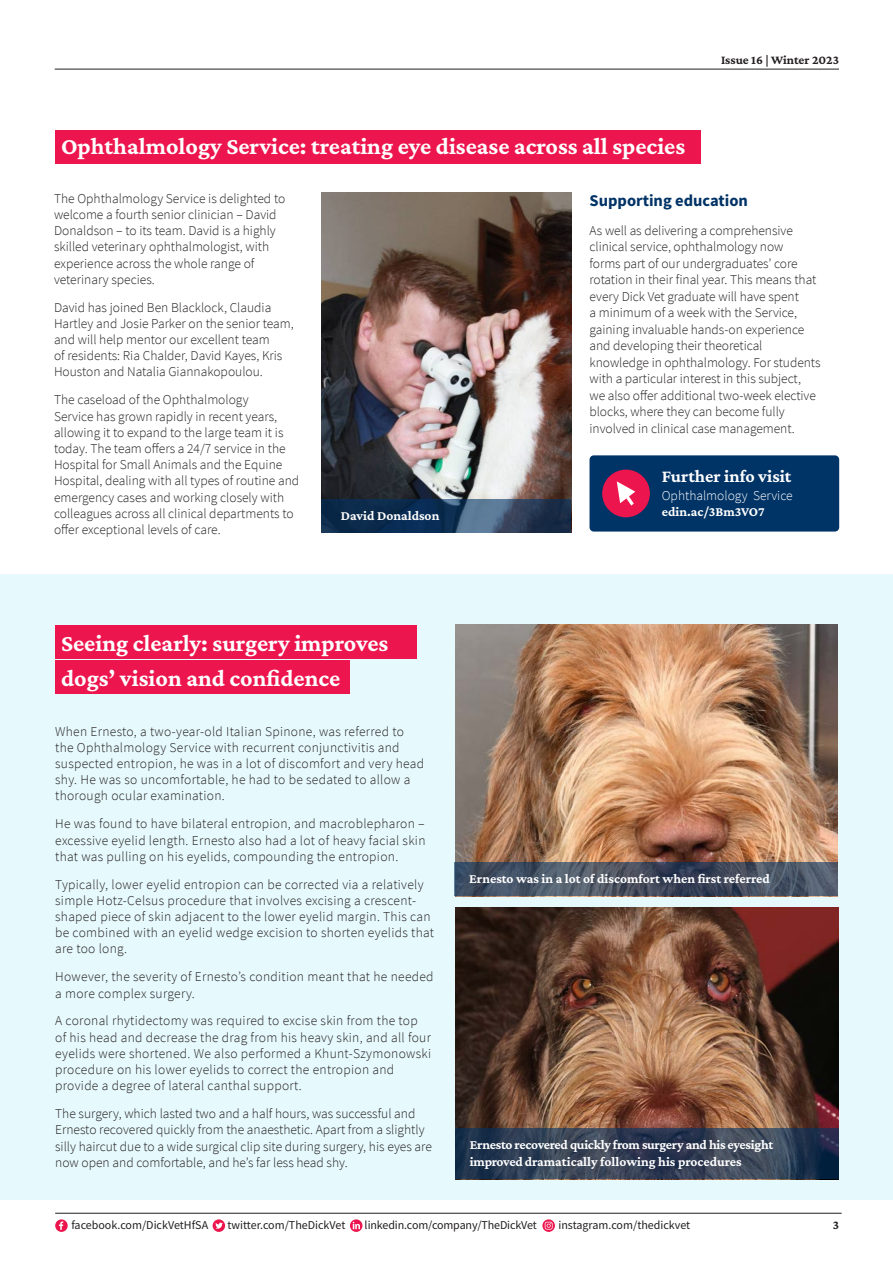
<style>
.page{position:relative;width:893px;height:1263px;background:#fff}
.page>*{position:absolute;margin:0;border:0;box-sizing:border-box;transform-origin:0 0}
.t1{font:24px/35.2px "Crimson Pro";color:#fff}
.t2{font:18px "Crimson Pro";color:#fff}
.t3{font:700 16.5px "Source Sans Pro";color:#036}
.t4{font:300 13.5px/16.2px "Source Sans Pro";color:#231f20}
.t5{font:300 13.5px/16.2px "Source Sans Pro";letter-spacing:.02em;color:#231f20}
.t6{font:13.5px/16.2px "Crimson Pro";letter-spacing:-.005em;color:#fff}
.t7{font:300 13.5px "Source Sans Pro";color:#fff}
.t8{font:12.75px "Crimson Pro";color:#231f20}
.t9{font:12px "Source Sans Pro";color:#231f20}
</style>
<div class="page">
<hr style="left:55px;top:69px;width:784px;height:1px;background:#231f20">
<svg style="left:55px;top:1219px;width:13px;height:13px"></svg>
<svg style="left:213px;top:1219px;width:12px;height:13px"></svg>
<svg style="left:59px;top:1221px;width:4px;height:9px"></svg>
<svg style="left:215px;top:1222px;width:8px;height:7px"></svg>
<svg style="left:350px;top:1219px;width:12px;height:13px"></svg>
<svg style="left:353px;top:1222px;width:7px;height:7px"></svg>
<hr style="left:55px;top:1213px;width:787px;height:1px;background:#231f20">
<svg style="left:542px;top:1219px;width:13px;height:13px"></svg>
<svg style="left:545px;top:1222px;width:8px;height:7px"></svg>
<div style="left:0;top:574px;width:893px;height:625px;background:#e6f9fc"></div>
<div style="left:55px;top:131px;width:646px;height:33px;background:#ed154e"></div>
<div style="left:589px;top:455px;width:250px;height:76px;background:#036;border-radius:4px"></div>
<div style="left:602px;top:470px;width:48px;height:47px;background:#ed154e;border-radius:50%"></div>
<svg style="left:617px;top:481px;width:18px;height:25px"></svg>
<img style="left:322px;top:193px;width:249px;height:306px">
<svg style="left:322px;top:499px;width:249px;height:33px;background:#203c5b"></svg>
<img style="left:455px;top:907px;width:384px;height:272px">
<img style="left:455px;top:625px;width:383px;height:238px">
<svg style="left:455px;top:863px;width:383px;height:33px;background:#465062"></svg>
<svg style="left:456px;top:1128px;width:383px;height:51px;background:#303e54"></svg>
<div style="left:55px;top:625px;width:362px;height:33px;background:#ed154e"></div>
<div style="left:55px;top:661px;width:295px;height:33px;background:#ed154e"></div>
<p class="t1" style="left:61px;top:128px;width:626px">Ophthalmology Service: treating eye disease across all species</p>
<p class="t8" style="left:721px;top:52px;width:119px">Issue 16 | Winter 2023</p>
<p class="t4" style="left:54px;top:190px;width:233px">The Ophthalmology Service is delighted to welcome a fourth senior clinician – David Donaldson – to its team. David is a highly skilled veterinary ophthalmologist, with experience across the whole range of veterinary species.</p>
<p class="t4" style="left:54px;top:299px;width:241px">David has joined Ben Blacklock, Claudia Hartley and Josie Parker on the senior team, and will help mentor our excellent team<br>of residents: Ria Chalder, David Kayes, Kris Houston and Natalia Giannakopoulou.</p>
<p class="t4" style="left:54px;top:392px;width:247px">The caseload of the Ophthalmology<br>Service has grown rapidly in recent years, allowing it to expand to the large team it is today. The team offers a 24/7 service in the Hospital for Small Animals and the Equine Hospital, dealing with all types of routine and emergency cases and working closely with colleagues across all clinical departments to offer exceptional levels of care.</p>
<p class="t6" style="left:341px;top:507px;width:100px">David Donaldson</p>
<p class="t3" style="left:589px;top:190px;width:160px">Supporting education</p>
<p class="t4" style="left:589px;top:222px;width:232px">As well as delivering a comprehensive clinical service, ophthalmology now<br>forms part of our undergraduates’ core rotation in their final year. This means that every Dick Vet graduate will have spent<br>a minimum of a week with the Service, gaining invaluable hands-on experience and developing their theoretical knowledge in ophthalmology. For students with a particular interest in this subject,<br>we also offer additional two-week elective blocks, where they can become fully involved in clinical case management.</p>
<p class="t2" style="left:662px;top:465px;width:131px">Further info visit</p>
<p class="t7" style="left:662px;top:487px;width:132px">Ophthalmology Service</p>
<p class="t6" style="left:662px;top:503px;width:104px">edin.ac/3Bm3VO7</p>
<p class="t1" style="left:61px;top:625px;width:329px">Seeing clearly: surgery improves dogs’ vision and confidence</p>
<p class="t5" style="left:55px;top:723px;width:370px">When Ernesto, a two-year-old Italian Spinone, was referred to the Ophthalmology Service with recurrent conjunctivitis and suspected entropion, he was in a lot of discomfort and very head shy. He was so uncomfortable, he had to be sedated to allow a thorough ocular examination.</p>
<p class="t4" style="left:55px;top:816px;width:372px;text-align:justify">He was found to have bilateral entropion, and macroblepharon – excessive eyelid length. Ernesto also had a lot of heavy facial skin that was pulling on his eyelids, compounding the entropion.</p>
<p class="t5" style="left:55px;top:876px;width:380px">Typically, lower eyelid entropion can be corrected via a relatively simple Hotz-Celsus procedure that involves excising a crescent&shy;shaped piece of skin adjacent to the lower eyelid margin. This can be combined with an eyelid wedge excision to shorten eyelids that are too long.</p>
<p class="t5" style="left:55px;top:969px;width:380px">However, the severity of Ernesto’s condition meant that he needed a more complex surgery.</p>
<p class="t5" style="left:55px;top:1013px;width:377px">A coronal rhytidectomy was required to excise skin from the top of his head and decrease the drag from his heavy skin, and all four eyelids were shortened. We also performed a Khunt-Szymonowski procedure on his lower eyelids to correct the entropion and provide a degree of lateral canthal support.</p>
<p class="t4" style="left:55px;top:1105px;width:378px">The surgery, which lasted two and a half hours, was successful and Ernesto recovered quickly from the anaesthetic. Apart from a slightly silly haircut due to a wide surgical clip site during surgery, his eyes are now open and comfortable, and he’s far less head shy.</p>
<p class="t6" style="left:469px;top:871px;width:302px">Ernesto was in a lot of discomfort when first referred</p>
<p class="t6" style="left:470px;top:1137px;width:305px">Ernesto recovered quickly from surgery and his eyesight improved dramatically following his procedures</p>
<p class="t9" style="left:71px;top:1218px;width:138px">facebook.com/DickVetHfSA</p>
<p class="t9" style="left:227px;top:1218px;width:120px">twitter.com/TheDickVet</p>
<p class="t9" style="left:365px;top:1218px;width:174px">linkedin.com/company/TheDickVet</p>
<p class="t9" style="left:558px;top:1218px;width:133px">instagram.com/thedickvet</p>
<p class="t8" style="left:833px;top:1217px;width:8px">3</p>
</div>
